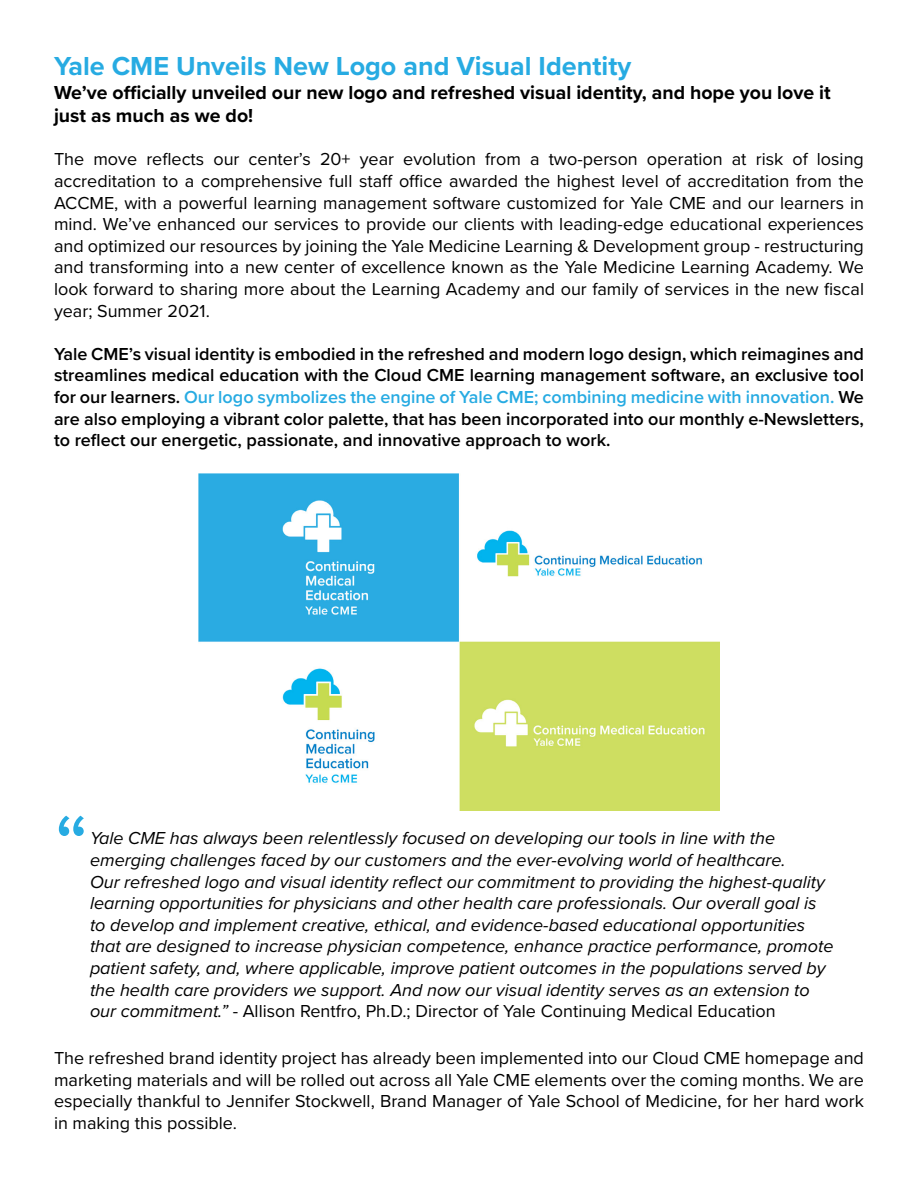
<style>
.page{position:relative;width:918px;height:1188px;background:#fff}
.page>*{position:absolute;margin:0;border:0;box-sizing:border-box;transform-origin:0 0}
.t1{font:90px "Proxima Nova";color:#27abe2}
.t2{font:700 27px "Proxima Nova";color:#27abe2}
.t3{font:700 19.5px/23.4px "Proxima Nova";color:#000}
.t4{font:18px/21.6px "Proxima Nova";color:#000;text-align:justify}
.t5{font:italic 18px/21.6px "Proxima Nova";color:#000}
.t6{font:600 18px/21.6px "Proxima Nova";color:#000;text-align:justify}
.s1{color:#27abe2}
.s2{font-style:normal}
</style>
<div class="page">
<img style="left:199px;top:473px;width:520px;height:337px">
<p class="t2" style="left:54px;top:46px;width:579px">Yale CME Unveils New Logo and Visual Identity</p>
<p class="t3" style="left:54px;top:80px;width:778px">We’ve officially unveiled our new logo and refreshed visual identity, and hope you love it just as much as we do!</p>
<p class="t4" style="left:54px;top:148px;width:812px">The move reflects our center’s 20+ year evolution from a two-person operation at risk of losing accreditation to a comprehensive full staff office awarded the highest level of accreditation from the ACCME, with a powerful learning management software customized for Yale CME and our learners in mind. We’ve enhanced our services to provide our clients with leading-edge educational experiences and optimized our resources by joining the Yale Medicine Learning &amp; Development group - restructuring and transforming into a new center of excellence known as the Yale Medicine Learning Academy. We look forward to sharing more about the Learning Academy and our family of services in the new fiscal year; Summer 2021.</p>
<p class="t6" style="left:54px;top:342px;width:812px">Yale CME’s visual identity is embodied in the refreshed and modern logo design, which reimagines and streamlines medical education with the Cloud CME learning management software, an exclusive tool for our learners. <span class="s1">Our logo symbolizes the engine of Yale CME; combining medicine with innovation.</span> We are also employing a vibrant color palette, that has been incorporated into our monthly e-Newsletters, to reflect our energetic, passionate, and innovative approach to work.</p>
<p class="t1" style="left:54px;top:779px;width:37px">“</p>
<p class="t5" style="left:90px;top:827px;width:745px">Yale CME has always been relentlessly focused on developing our tools in line with the emerging challenges faced by our customers and the ever-evolving world of healthcare.<br>Our refreshed logo and visual identity reflect our commitment to providing the highest-quality learning opportunities for physicians and other health care professionals. Our overall goal is to develop and implement creative, ethical, and evidence-based educational opportunities that are designed to increase physician competence, enhance practice performance, promote patient safety, and, where applicable, improve patient outcomes in the populations served by the health care providers we support. And now our visual identity serves as an extension to our commitment.” <span class="s2">- Allison Rentfro, Ph.D.; Director of Yale Continuing Medical Education</span></p>
<p class="t4" style="left:54px;top:1047px;width:812px">The refreshed brand identity project has already been implemented into our Cloud CME homepage and marketing materials and will be rolled out across all Yale CME elements over the coming months. We are especially thankful to Jennifer Stockwell, Brand Manager of Yale School of Medicine, for her hard work in making this possible.</p>
</div>
